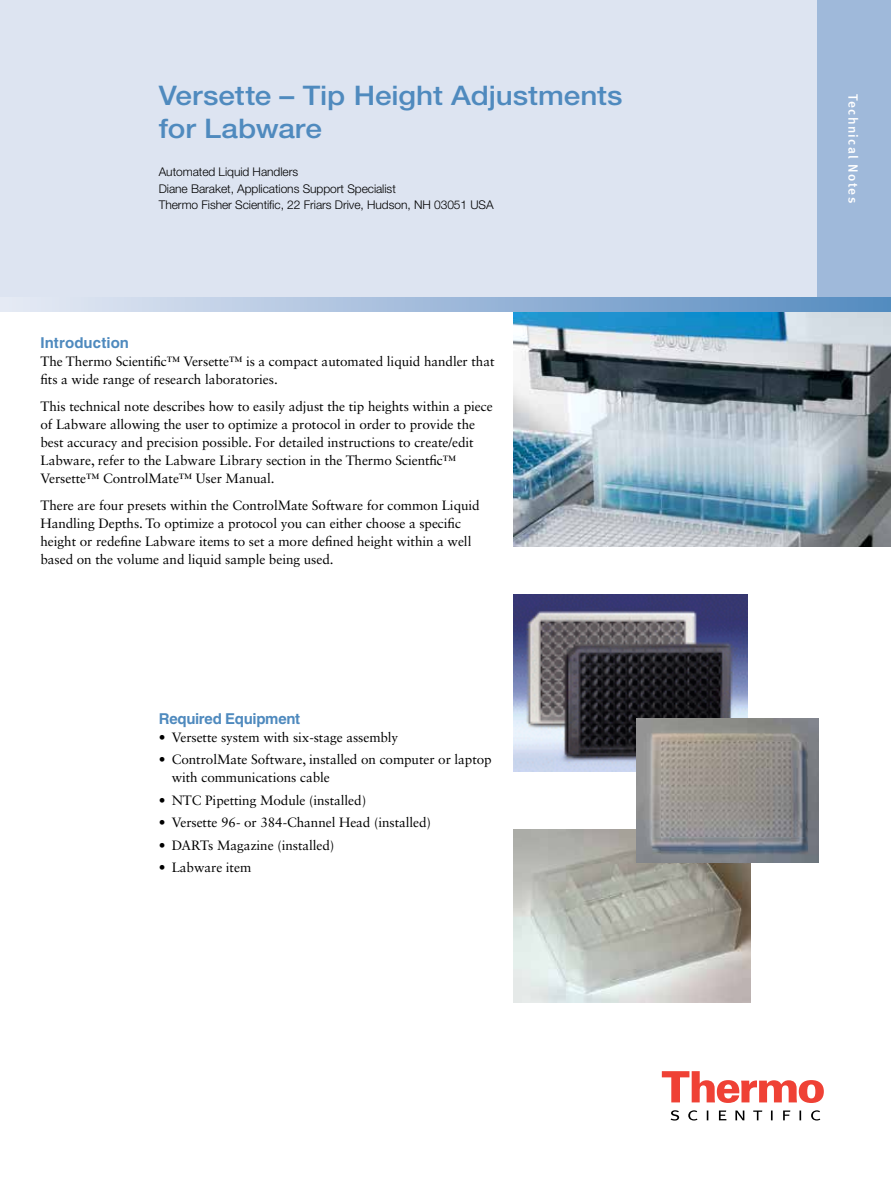
<style>
.page{position:relative;width:891px;height:1188px;background:#fff}
.page>*{position:absolute;margin:0;border:0;box-sizing:border-box;transform-origin:0 0}
.t1{font:500 27px/33px "Helvetica Neue LT Std";color:#4f8abe;scale:1.1 1}
.t2{font:700 15px "Helvetica LT Std";letter-spacing:-.015em;color:#4f8abe}
.t3{font:700 15px "Helvetica LT Std";letter-spacing:.005em;color:#4f8abe}
.t4{font:13.5px/18px "Sabon LT Std";letter-spacing:-.005em;color:#000}
.t5{font:500 13.5px "Meta";letter-spacing:.1em;color:#fff}
.t6{font:300 12px/16.5px "Helvetica Neue LT Std";letter-spacing:-.005em;color:#000}
</style>
<div class="page">
<img style="left:514px;top:829px;width:236px;height:174px">
<div style="left:0;top:0;width:891px;height:303px;background:#dde4f1"></div>
<div style="left:817px;top:0;width:74px;height:303px;background:#9fb9da"></div>
<svg style="left:662px;top:1071px;width:162px;height:32px"></svg>
<svg style="left:671px;top:1110px;width:149px;height:11px"></svg>
<img style="left:514px;top:312px;width:377px;height:234px">
<svg style="left:0;top:297px;width:891px;height:15px;background:#9ebada"></svg>
<img style="left:514px;top:594px;width:234px;height:177px">
<img style="left:637px;top:718px;width:182px;height:144px">
<h1 class="t1" style="left:159px;top:79px;width:423px">Versette – Tip Height Adjustments for Labware</h1>
<p class="t6" style="left:159px;top:164px;width:336px">Automated Liquid Handlers<br>Diane Baraket, Applications Support Specialist<br>Thermo Fisher Scientific, 22 Friars Drive, Hudson, NH 03051 USA</p>
<p class="t3" style="left:40px;top:334px;width:90px">Introduction</p>
<p class="t4" style="left:40px;top:352px;width:456px">The Thermo Scientific™ Versette™ is a compact automated liquid handler that fits a wide range of research laboratories.</p>
<p class="t4" style="left:40px;top:397px;width:454px">This technical note describes how to easily adjust the tip heights within a piece of Labware allowing the user to optimize a protocol in order to provide the best accuracy and precision possible. For detailed instructions to create/edit Labware, refer to the Labware Library section in the Thermo Scientfic™ Versette™ ControlMate™ User Manual.</p>
<p class="t4" style="left:40px;top:496px;width:441px">There are four presets within the ControlMate Software for common Liquid Handling Depths. To optimize a protocol you can either choose a specific height or redefine Labware items to set a more defined height within a well based on the volume and liquid sample being used.</p>
<p class="t2" style="left:159px;top:709px;width:143px">Required Equipment</p>
<p class="t4" style="left:159px;top:728px;width:241px">• Versette system with six-stage assembly</p>
<p class="t4" style="left:172px;top:750px;width:322px;text-indent:-13px">• ControlMate Software, installed on computer or laptop with communications cable</p>
<p class="t4" style="left:159px;top:791px;width:209px">• NTC Pipetting Module (installed)</p>
<p class="t4" style="left:159px;top:813px;width:274px">• Versette 96- or 384-Channel Head (installed)</p>
<p class="t4" style="left:159px;top:836px;width:177px">• DARTs Magazine (installed)</p>
<p class="t4" style="left:159px;top:858px;width:94px">• Labware item</p>
<p class="t5" style="left:861px;top:94px;width:110px;rotate:90deg">Technical Notes</p>
</div>
